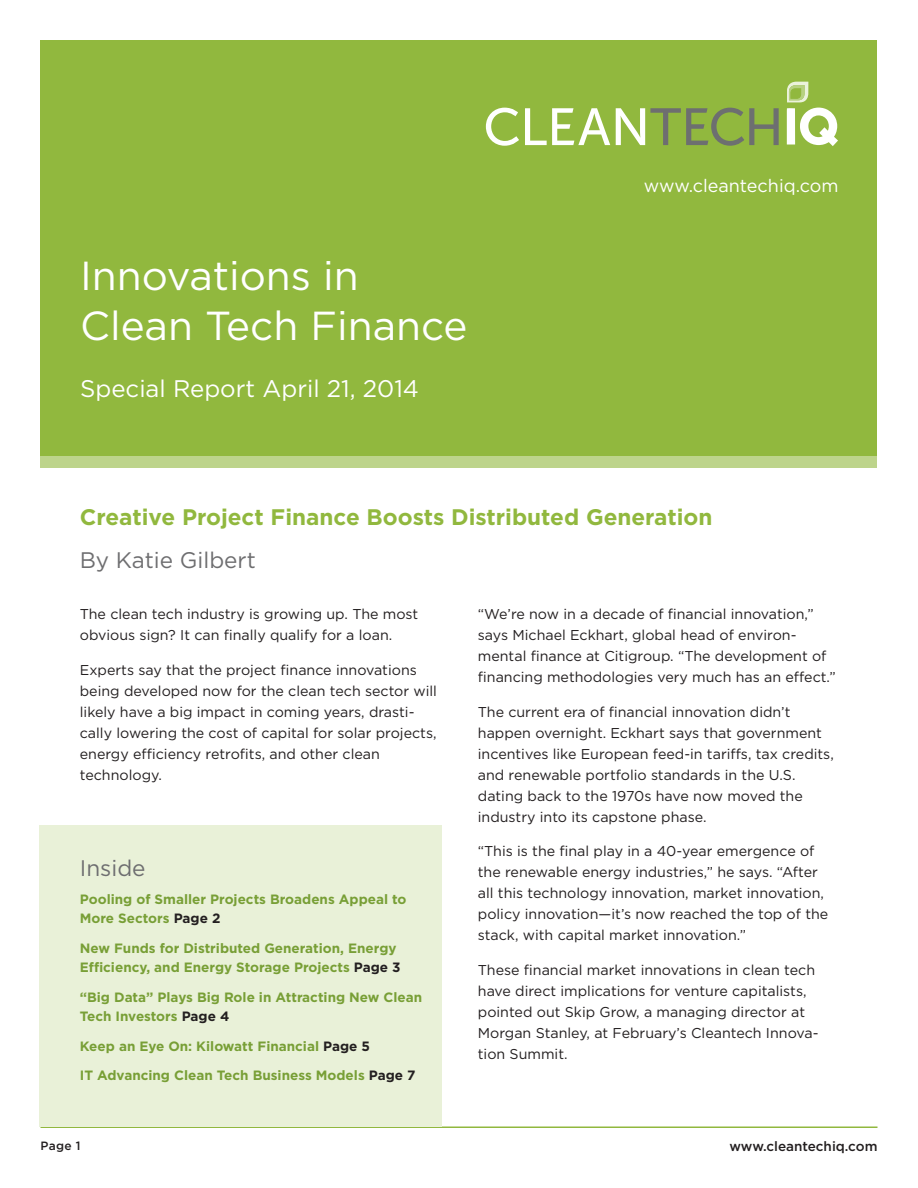
<style>
.page{position:relative;width:918px;height:1188px;background:#fff}
.page>*{position:absolute;margin:0;border:0;box-sizing:border-box;transform-origin:0 0}
.Call_out_text_-_gree{font:40.5px/49.5px "Gotham";color:#fff}
.Call_out_text_-_gree-2{font:24px "Gotham";color:#fff}
.A_HEAD{font:700 22.5px "Gotham";color:#91b83e}
.A_HEAD-2{font:22.5px "Gotham";color:#6e6e70}
.Paragraph_9_5_14{font:18px "Gotham";color:#fff}
.Paragraph_9_5_14-2{font:14.25px/21px "Gotham";color:#231f20}
.A_HEAD-3{font:700 13.5px/19.5px "Gotham";color:#789f36}
.A_Head{font:700 13.5px/19.5px "Gotham";color:#789f36}
.Paragraph_9_5_14-3{font:500 13.5px "Gotham";color:#231f20}
.t1{font:500 12px "Gotham";color:#231f20}
.s1{color:#231f20}
</style>
<div class="page">
<hr style="left:40px;top:1126px;width:838px;height:2px;background:#91b83e">
<div style="left:39px;top:826px;width:403px;height:301px;background:#e9f1d8"></div>
<div style="left:40px;top:40px;width:838px;height:426px;background:#91b83e"></div>
<div style="left:40px;top:457px;width:838px;height:11px;background:#bdd48b"></div>
<svg style="left:486px;top:108px;width:33px;height:38px"></svg>
<svg style="left:525px;top:108px;width:85px;height:37px"></svg>
<svg style="left:616px;top:108px;width:163px;height:38px"></svg>
<svg style="left:787px;top:108px;width:51px;height:38px"></svg>
<svg style="left:787px;top:82px;width:21px;height:20px"></svg>
<p class="Call_out_text_-_gree" style="left:80px;top:251px;width:389px">Innovations in<br>Clean Tech Finance</p>
<p class="Call_out_text_-_gree-2" style="left:80px;top:375px;width:340px">Special Report April 21, 2014</p>
<p class="Paragraph_9_5_14" style="left:644px;top:176px;width:196px">www.cleantechiq.com</p>
<p class="A_HEAD" style="left:80px;top:504px;width:634px">Creative Project Finance Boosts Distributed Generation</p>
<p class="A_HEAD-2" style="left:80px;top:548px;width:177px">By Katie Gilbert</p>
<p class="Paragraph_9_5_14-2" style="left:80px;top:604px;width:340px">The clean tech industry is growing up. The most obvious sign? It can finally qualify for a loan.</p>
<p class="Paragraph_9_5_14-2" style="left:80px;top:659px;width:359px">Experts say that the project finance innovations being developed now for the clean tech sector will likely have a big impact in coming years, drasti&shy;cally lowering the cost of capital for solar projects, energy efficiency retrofits, and other clean technology.</p>
<p class="A_HEAD-2" style="left:80px;top:855px;width:67px">Inside</p>
<p class="A_Head" style="left:80px;top:889px;width:328px">Pooling of Smaller Projects Broadens Appeal to<br>More Sectors <span class="s1">Page 2</span></p>
<p class="A_HEAD-3" style="left:80px;top:938px;width:322px">New Funds for Distributed Generation, Energy<br>Efficiency, and Energy Storage Projects <span class="s1">Page 3</span></p>
<p class="A_HEAD-3" style="left:80px;top:987px;width:344px">“Big Data” Plays Big Role in Attracting New Clean<br>Tech Investors <span class="s1">Page 4</span></p>
<p class="A_HEAD-3" style="left:80px;top:1036px;width:292px">Keep an Eye On: Kilowatt Financial <span class="s1">Page 5</span></p>
<p class="A_HEAD-3" style="left:80px;top:1065px;width:337px">IT Advancing Clean Tech Business Models <span class="s1">Page 7</span></p>
<p class="Paragraph_9_5_14-2" style="left:478px;top:604px;width:359px">“We’re now in a decade of financial innovation,” says Michael Eckhart, global head of environ&shy;mental finance at Citigroup. “The development of financing methodologies very much has an effect.”</p>
<p class="Paragraph_9_5_14-2" style="left:478px;top:701px;width:357px">The current era of financial innovation didn’t happen overnight. Eckhart says that government incentives like European feed-in tariffs, tax credits, and renewable portfolio standards in the U.S. dating back to the 1970s have now moved the industry into its capstone phase.</p>
<p class="Paragraph_9_5_14-2" style="left:478px;top:841px;width:352px">“This is the final play in a 40-year emergence of the renewable energy industries,” he says. “After all this technology innovation, market innovation, policy innovation—it’s now reached the top of the stack, with capital market innovation.”</p>
<p class="Paragraph_9_5_14-2" style="left:478px;top:959px;width:342px">These financial market innovations in clean tech have direct implications for venture capitalists, pointed out Skip Grow, a managing director at Morgan Stanley, at February’s Cleantech Innova&shy;tion Summit.</p>
<p class="t1" style="left:40px;top:1139px;width:42px">Page 1</p>
<p class="Paragraph_9_5_14-3" style="left:729px;top:1139px;width:150px">www.cleantechiq.com</p>
</div>
